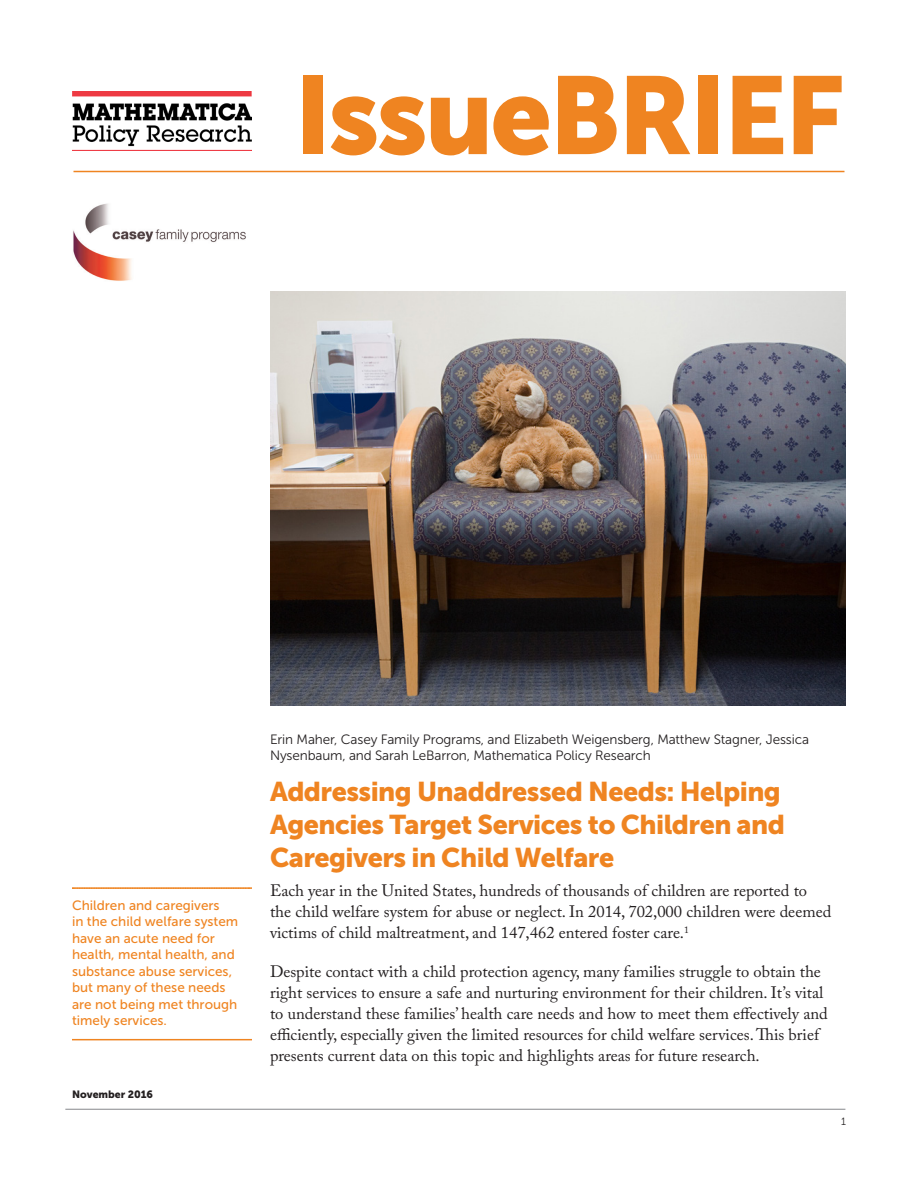
<style>
.page{position:relative;width:918px;height:1188px;background:#fff}
.page>*{position:absolute;margin:0;border:0;box-sizing:border-box;transform-origin:0 0}
.t1{font:109.5px "Museo Sans 900";letter-spacing:-.03em;color:#ef8421}
.PUBLICATION_TITLE{font:27px/33px "Museo Sans 900";letter-spacing:-.02em;color:#ef8421}
.INTRODUCTION_no_bold{font:16.5px/21px "Adobe Caslon Pro";color:#231f20}
.CALLOUT_BOX_TEXT___m{font:13.5px/16.5px "Museo Sans 500";color:#ef8421}
.t2{font:13.5px/16.2px "Museo Sans 300";letter-spacing:-.01em;color:#231f20}
.DATE{font:10.5px "Museo Sans 900";color:#231f20}
.PAGE_NUMBER___museo{font:10.5px "Museo Sans 300";color:#231f20}
</style>
<div class="page">
<hr style="left:65px;top:1109px;width:780px;height:1px;background:#939598">
<hr style="left:74px;top:171px;width:770px;height:1px;background:#ef8421">
<img style="left:72px;top:91px;width:180px;height:60px">
<img style="left:73px;top:203px;width:173px;height:78px">
<img style="left:270px;top:292px;width:576px;height:414px">
<hr style="left:72px;top:887px;width:180px;height:2px;background:#ef8421">
<hr style="left:72px;top:1039px;width:180px;height:1px;background:#ef8421">
<p class="t1" style="left:294px;top:54px;width:552px">IssueBRIEF</p>
<p class="CALLOUT_BOX_TEXT___m" style="left:72px;top:897px;width:168px">Children and caregivers<br>in the child welfare system have an acute need for health, mental health, and substance abuse services, but many of these needs are not being met through timely services.</p>
<p class="DATE" style="left:72px;top:1088px;width:83px">November 2016</p>
<p class="t2" style="left:270px;top:731px;width:541px">Erin Maher, Casey Family Programs, and Elizabeth Weigensberg, Matthew Stagner, Jessica<br>Nysenbaum, and Sarah LeBarron, Mathematica Policy Research</p>
<p class="PUBLICATION_TITLE" style="left:270px;top:775px;width:517px">Addressing Unaddressed Needs: Helping<br>Agencies Target Services to Children and<br>Caregivers in Child Welfare</p>
<p class="INTRODUCTION_no_bold" style="left:270px;top:880px;width:563px">Each year in the United States, hundreds of thousands of children are reported to the child welfare system for abuse or neglect. In 2014, 702,000 children were deemed victims of child maltreatment, and 147,462 entered foster care.<sup>1</sup></p>
<p class="INTRODUCTION_no_bold" style="left:270px;top:961px;width:559px">Despite contact with a child protection agency, many families struggle to obtain the right services to ensure a safe and nurturing environment for their children. It’s vital to understand these families’ health care needs and how to meet them effectively and efficiently, especially given the limited resources for child welfare services. This brief presents current data on this topic and highlights areas for future research.</p>
<p class="PAGE_NUMBER___museo" style="left:841px;top:1116px;width:6px">1</p>
</div>
